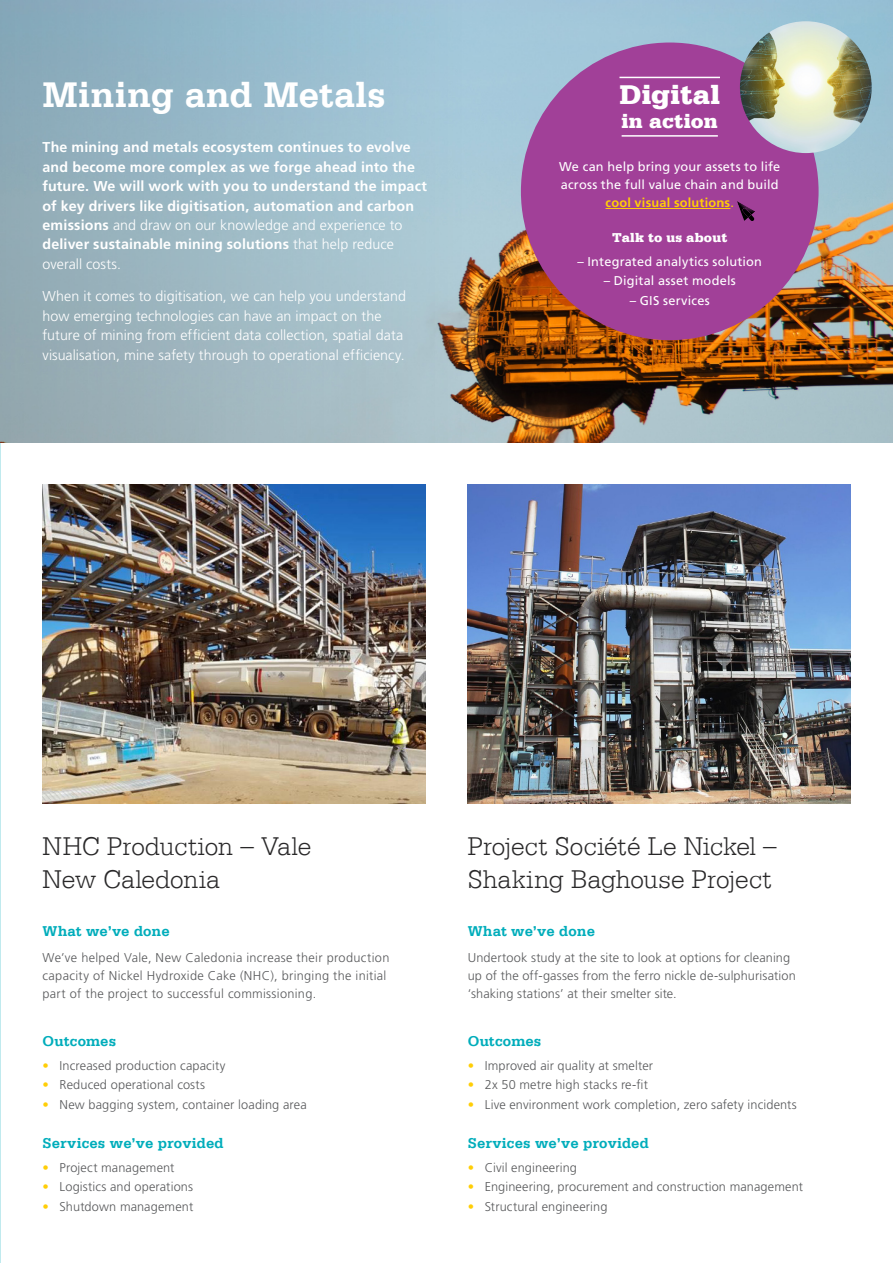
<style>
.page{position:relative;width:893px;height:1263px;background:#fff}
.page>*{position:absolute;margin:0;border:0;box-sizing:border-box;transform-origin:0 0}
.t1{font:700 37.5px "Serifa";letter-spacing:-.01em;color:#fff}
.t2{font:900 28.5px "Serifa";letter-spacing:.005em;color:#fff}
.t3{font:300 27px/32.4px "Serifa";color:#292829}
.t4{font:900 21px "Serifa";letter-spacing:.01em;color:#fff}
.t5{font:700 15px "Serifa";letter-spacing:.005em;color:#00adbb}
.t6{font:700 14.25px/19.5px "Frutiger LT Pro";letter-spacing:.01em;color:#fff}
.t7{font:300 14.25px/19.5px "Frutiger LT Pro";letter-spacing:.005em;color:#fff}
.t8{font:900 13.5px "Serifa";letter-spacing:.015em;color:#fff}
.t9{font:300 12.75px/18px "Frutiger LT Pro";letter-spacing:.01em;color:#58595b}
.t10{font:12.75px/18px "Frutiger LT Pro";letter-spacing:.015em;color:#fff;text-align:center}
.s1{font-weight:300}
.s2{font-weight:700;color:#ffce06}
.s3{color:#ffce06}
</style>
<div class="page">
<img style="left:43px;top:485px;width:382px;height:319px">
<img style="left:468px;top:485px;width:382px;height:319px">
<img style="left:463px;top:0;width:430px;height:442px">
<div style="left:0;top:0;width:463px;height:442px;background:linear-gradient(to right,#8ea9b5,#aac7d4)"></div>
<div style="left:521px;top:43px;width:298px;height:297px;background:#a14098;border-radius:50%"></div>
<hr style="left:619px;top:77px;width:101px;height:1px;background:#fff">
<hr style="left:622px;top:135px;width:96px;height:2px;background:#fff">
<hr style="left:606px;top:208px;width:124px;height:1px;background:#ffce06">
<svg style="left:730px;top:201px;width:25px;height:20px"></svg>
<img style="left:740px;top:21px;width:132px;height:132px;border-radius:66px">
<h1 class="t1" style="left:43px;top:73px;width:345px">Mining and Metals</h1>
<p class="t6" style="left:43px;top:137px;width:386px">The mining and metals ecosystem continues to evolve and become more complex as we forge ahead into the future. We will work with you to understand the impact of key drivers like digitisation, automation and carbon emissions <span class="s1">and draw on our knowledge and experience to </span>deliver sustainable mining solutions <span class="s1">that help reduce overall costs.</span></p>
<p class="t7" style="left:43px;top:287px;width:365px">When it comes to digitisation, we can help you understand how emerging technologies can have an impact on the future of mining from efficient data collection, spatial data visualisation, mine safety through to operational efficiency.</p>
<h2 class="t2" style="left:619px;top:78px;width:102px">Digital</h2>
<h3 class="t4" style="left:621px;top:108px;width:98px">in action</h3>
<p class="t10" style="left:559px;top:158px;width:222px">We can help bring your assets to life across the full value chain and build <span class="s2">cool visual solutions</span><span class="s3">.</span></p>
<p class="t8" style="left:612px;top:230px;width:117px">Talk to us about</p>
<p class="t10" style="left:577px;top:253px;width:186px">– Integrated analytics solution</p>
<p class="t10" style="left:604px;top:272px;width:134px">– Digital asset models</p>
<p class="t10" style="left:630px;top:292px;width:81px">– GIS services</p>
<h3 class="t3" style="left:43px;top:831px;width:270px">NHC Production – Vale<br>New Caledonia</h3>
<p class="t5" style="left:43px;top:922px;width:129px">What we’ve done</p>
<p class="t9" style="left:43px;top:949px;width:348px">We’ve helped Vale, New Caledonia increase their production capacity of Nickel Hydroxide Cake (NHC), bringing the initial part of the project to successful commissioning.</p>
<p class="t5" style="left:43px;top:1032px;width:75px">Outcomes</p>
<p class="t9" style="left:43px;top:1056px;width:184px"><span class="s3">•</span> Increased production capacity</p>
<p class="t9" style="left:43px;top:1076px;width:164px"><span class="s3">•</span> Reduced operational costs</p>
<p class="t9" style="left:43px;top:1095px;width:266px"><span class="s3">•</span> New bagging system, container loading area</p>
<p class="t5" style="left:43px;top:1134px;width:183px">Services we’ve provided</p>
<p class="t9" style="left:43px;top:1158px;width:134px"><span class="s3">•</span> Project management</p>
<p class="t9" style="left:43px;top:1178px;width:152px"><span class="s3">•</span> Logistics and operations</p>
<p class="t9" style="left:43px;top:1197px;width:152px"><span class="s3">•</span> Shutdown management</p>
<h3 class="t3" style="left:468px;top:831px;width:310px">Project Société Le Nickel –<br>Shaking Baghouse Project</h3>
<p class="t5" style="left:468px;top:922px;width:129px">What we’ve done</p>
<p class="t9" style="left:468px;top:949px;width:330px">Undertook study at the site to look at options for cleaning up of the off-gasses from the ferro nickle de-sulphurisation ‘shaking stations’ at their smelter site.</p>
<p class="t5" style="left:468px;top:1032px;width:75px">Outcomes</p>
<p class="t9" style="left:468px;top:1056px;width:187px"><span class="s3">•</span> Improved air quality at smelter</p>
<p class="t9" style="left:468px;top:1076px;width:182px"><span class="s3">•</span> 2x 50 metre high stacks re-fit</p>
<p class="t9" style="left:468px;top:1095px;width:331px"><span class="s3">•</span> Live environment work completion, zero safety incidents</p>
<p class="t5" style="left:468px;top:1134px;width:183px">Services we’ve provided</p>
<p class="t9" style="left:468px;top:1158px;width:111px"><span class="s3">•</span> Civil engineering</p>
<p class="t9" style="left:468px;top:1178px;width:337px"><span class="s3">•</span> Engineering, procurement and construction management</p>
<p class="t9" style="left:468px;top:1197px;width:141px"><span class="s3">•</span> Structural engineering</p>
</div>
